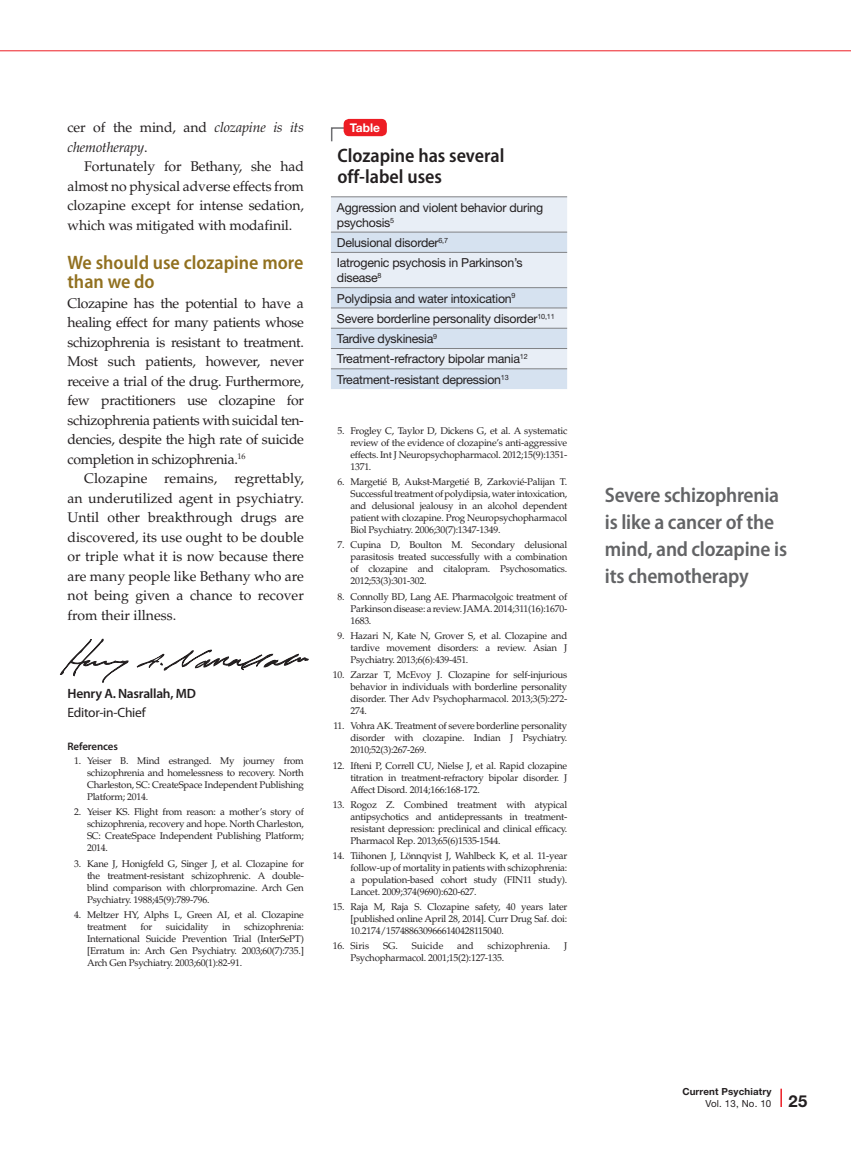
<style>
.page{position:relative;width:851px;height:1161px;background:#fff}
.page>*{position:absolute;margin:0;border:0;box-sizing:border-box;transform-origin:0 0}
.CO{font:600 semi-condensed 21px/27px "Myriad Pro";letter-spacing:-.01em;color:#636466}
.t1{font:600 semi-condensed 19.5px/19.5px "Myriad Pro";color:#91701f}
.Table_Title{font:600 semi-condensed 19.5px/21px "Myriad Pro";color:#231f20}
.Body_2{font:14.1px/19.5px "Palatino LT Std";letter-spacing:-.01em;color:#231f20;text-align:justify}
.Body_1{font:14.1px/19.5px "Palatino LT Std";letter-spacing:-.025em;color:#231f20;text-align:justify}
.Body_2-2{font:italic 14.1px/19.5px "Palatino LT Std";letter-spacing:-.01em;color:#231f20}
.MD_Name{font:600 13.5px "Myriad Pro";letter-spacing:-.02em;color:#231f20}
.MD_Title{font:13.5px "Myriad Pro";letter-spacing:-.02em;color:#231f20}
.Table_Text{font:12.3px/15px "Helvetica Neue LT Std";letter-spacing:-.02em;color:#231f20}
.t2{font:700 12px "Helvetica Neue LT Std";color:#fff}
.Reference_Hed{font:600 10.8px "Myriad Pro";letter-spacing:-.01em;color:#231f20}
.References{font:9.75px/12px "Palatino LT Std";letter-spacing:-.025em;color:#231f20;text-align:justify}
.t3{font:700 9.75px/12px "Helvetica Neue LT Std";letter-spacing:.015em;color:#231f20}
.References-2{font:9.75px "Palatino LT Std";color:#231f20}
.s1{font-style:normal}
.s2{font-weight:400}
.s3{font-size:16.5px}
</style>
<div class="page">
<svg style="left:780px;top:1089px;width:1px;height:18px"></svg>
<hr style="left:0;top:50px;width:850px;height:1px;background:#ed1d24">
<div style="left:331px;top:198px;width:236px;height:34px;background:#e8eef6"></div>
<svg style="left:331px;top:233px;width:236px;height:156px;background:#dde6f1"></svg>
<hr style="left:331px;top:348px;width:236px;height:1px;background:#808285">
<hr style="left:331px;top:369px;width:236px;height:1px;background:#808285">
<hr style="left:331px;top:308px;width:236px;height:1px;background:#808285">
<hr style="left:331px;top:328px;width:236px;height:1px;background:#808285">
<hr style="left:331px;top:252px;width:236px;height:1px;background:#808285">
<hr style="left:331px;top:287px;width:236px;height:1px;background:#808285">
<hr style="left:331px;top:197px;width:236px;height:1px;background:#808285">
<hr style="left:331px;top:232px;width:236px;height:1px;background:#808285">
<svg style="left:331px;top:127px;width:15px;height:15px"></svg>
<div style="left:343px;top:119px;width:44px;height:17px;background:#ed1d24;border-radius:5px"></div>
<svg style="left:60px;top:639px;width:68px;height:44px"></svg>
<svg style="left:136px;top:649px;width:172px;height:21px"></svg>
<p class="Body_2-2" style="left:68px;top:118px;width:238px"><span class="s1">cer of the mind, and</span> clozapine is its chemotherapy<span class="s1">.</span></p>
<p class="Body_2" style="left:68px;top:157px;width:238px;text-indent:17px">Fortunately for Bethany, she had almost no physical adverse effects from clozapine except for intense sedation, which was mitigated with modafinil.</p>
<h1 class="t1" style="left:68px;top:252px;width:237px">We should use clozapine more than we do</h1>
<p class="Body_1" style="left:68px;top:293px;width:238px">Clozapine has the potential to have a healing effect for many patients whose schizophrenia is resistant to treatment.<br>Most such patients, however, never receive a trial of the drug. Furthermore, few practitioners use clozapine for schizophrenia patients with suicidal ten&shy;dencies, despite the high rate of suicide completion in schizophrenia.<sup>16</sup></p>
<p class="Body_2" style="left:68px;top:469px;width:238px;text-indent:17px">Clozapine remains, regrettably, an underutilized agent in psychiatry.<br>Until other breakthrough drugs are discovered, its use ought to be double or triple what it is now because there are many people like Bethany who are not being given a chance to recover from their illness.</p>
<p class="MD_Name" style="left:68px;top:684px;width:130px">Henry A. Nasrallah, MD</p>
<p class="MD_Title" style="left:68px;top:704px;width:80px">Editor-in-Chief</p>
<p class="Reference_Hed" style="left:68px;top:740px;width:52px">References</p>
<p class="References" style="left:87px;top:755px;width:218px;text-indent:-13px">1. Yeiser B. Mind estranged. My journey from schizophrenia and homelessness to recovery. North Charleston, SC: CreateSpace Independent Publishing Platform; 2014.</p>
<p class="References" style="left:87px;top:806px;width:218px;text-indent:-13px">2. Yeiser KS. Flight from reason: a mother’s story of schizophrenia, recovery and hope. North Charleston, SC: CreateSpace Independent Publishing Platform; 2014.</p>
<p class="References" style="left:87px;top:858px;width:218px;text-indent:-13px">3. Kane J, Honigfeld G, Singer J, et al. Clozapine for the treatment-resistant schizophrenic. A double&shy;blind comparison with chlorpromazine. Arch Gen Psychiatry. 1988;45(9):789-796.</p>
<p class="References" style="left:87px;top:909px;width:218px;text-indent:-13px">4. Meltzer HY, Alphs L, Green AI, et al. Clozapine treatment</p>
<p class="References" style="left:140px;top:921px;width:13px">for</p>
<p class="References" style="left:166px;top:921px;width:44px">suicidality</p>
<p class="References" style="left:222px;top:921px;width:10px">in</p>
<p class="References" style="left:87px;top:921px;width:218px;text-indent:157px">schizophrenia:<br>International Suicide Prevention Trial (InterSePT) [Erratum in: Arch Gen Psychiatry. 2003;60(7):735.] Arch Gen Psychiatry. 2003;60(1):82-91.</p>
<p class="t2" style="left:350px;top:121px;width:32px">Table</p>
<p class="Table_Title" style="left:337px;top:145px;width:168px">Clozapine has several off-label uses</p>
<p class="Table_Text" style="left:337px;top:200px;width:208px">Aggression and violent behavior during psychosis<sup>5</sup></p>
<p class="Table_Text" style="left:337px;top:235px;width:113px">Delusional disorder<sup>6,7</sup></p>
<p class="Table_Text" style="left:337px;top:255px;width:187px">Iatrogenic psychosis in Parkinson’s disease<sup>8</sup></p>
<p class="Table_Text" style="left:337px;top:291px;width:180px">Polydipsia and water intoxication<sup>9</sup></p>
<p class="Table_Text" style="left:337px;top:311px;width:219px">Severe borderline personality disorder<sup>10,11</sup></p>
<p class="Table_Text" style="left:337px;top:331px;width:102px">Tardive dyskinesia<sup>9</sup></p>
<p class="Table_Text" style="left:337px;top:351px;width:192px">Treatment-refractory bipolar mania<sup>12</sup></p>
<p class="Table_Text" style="left:337px;top:372px;width:173px">Treatment-resistant depression<sup>13</sup></p>
<p class="References" style="left:350px;top:425px;width:218px;text-indent:-13px">5. Frogley C, Taylor D, Dickens G, et al. A systematic review of the evidence of clozapine’s anti-aggressive effects. Int J Neuropsychopharmacol. 2012;15(9):1351- 1371.</p>
<p class="References" style="left:350px;top:476px;width:218px;text-indent:-13px">6. Margetié B, Aukst-Margetié B, Zarkovié-Palijan T.<br>Successful treatment of polydipsia, water intoxication, and delusional jealousy in an alcohol dependent patient with clozapine. Prog Neuropsychopharmacol Biol Psychiatry. 2006;30(7):1347-1349.</p>
<p class="References" style="left:350px;top:539px;width:218px;text-indent:-13px">7. Cupina D, Boulton M. Secondary delusional parasitosis treated successfully with a combination of clozapine and citalopram. Psychosomatics.<br>2012;53(3):301-302.</p>
<p class="References" style="left:350px;top:590px;width:218px;text-indent:-13px">8. Connolly BD, Lang AE. Pharmacolgoic treatment of Parkinson disease: a review. JAMA. 2014;311(16):1670- 1683.</p>
<p class="References" style="left:350px;top:630px;width:218px;text-indent:-13px">9. Hazari N, Kate N, Grover S, et al. Clozapine and tardive movement disorders: a review. Asian J Psychiatry. 2013;6(6):439-451.</p>
<p class="References" style="left:350px;top:669px;width:218px;text-indent:-17px">10. Zarzar T, McEvoy J. Clozapine for self-injurious behavior in individuals with borderline personality disorder. Ther Adv Psychopharmacol. 2013;3(5):272- 274.</p>
<p class="References" style="left:350px;top:720px;width:218px;text-indent:-17px">11. Vohra AK. Treatment of severe borderline personality disorder with clozapine. Indian J Psychiatry.<br>2010;52(3):267-269.</p>
<p class="References" style="left:350px;top:759px;width:218px;text-indent:-17px">12. Ifteni P, Correll CU, Nielse J, et al. Rapid clozapine titration in treatment-refractory bipolar disorder. J Affect Disord. 2014;166:168-172.</p>
<p class="References" style="left:350px;top:799px;width:218px;text-indent:-17px">13. Rogoz Z. Combined treatment with atypical antipsychotics and antidepressants in treatment&shy;resistant depression: preclinical and clinical efficacy.<br>Pharmacol Rep. 2013;65(6)1535-1544.</p>
<p class="References" style="left:350px;top:850px;width:218px;text-indent:-17px">14. Tiihonen J, Lönnqvist J, Wahlbeck K, et al. 11-year follow-up of mortality in patients with schizophrenia: a population-based cohort study (FIN11 study).<br>Lancet. 2009;374(9690):620-627.</p>
<p class="References" style="left:350px;top:901px;width:218px;text-indent:-17px">15. Raja M, Raja S. Clozapine safety, 40 years later [published online April 28, 2014]. Curr Drug Saf. doi:<br>10.2174/1574886309666140428115040.</p>
<p class="References" style="left:333px;top:940px;width:38px">16. Siris</p>
<p class="References-2" style="left:383px;top:940px;width:62px">SG. Suicide</p>
<p class="References" style="left:457px;top:940px;width:18px">and</p>
<p class="References-2" style="left:487px;top:940px;width:64px">schizophrenia.</p>
<p class="References" style="left:564px;top:940px;width:5px">J</p>
<p class="References" style="left:350px;top:952px;width:155px">Psychopharmacol. 2001;15(2):127-135.</p>
<p class="CO" style="left:604px;top:481px;width:184px">Severe schizophrenia is like a cancer of the mind, and clozapine is its chemotherapy</p>
<p class="t3" style="left:705px;top:1085px;width:103px;text-indent:-23px">Current Psychiatry<br><span class="s2">Vol. 13, No. 10</span> <span class="s3">25</span></p>
</div>
